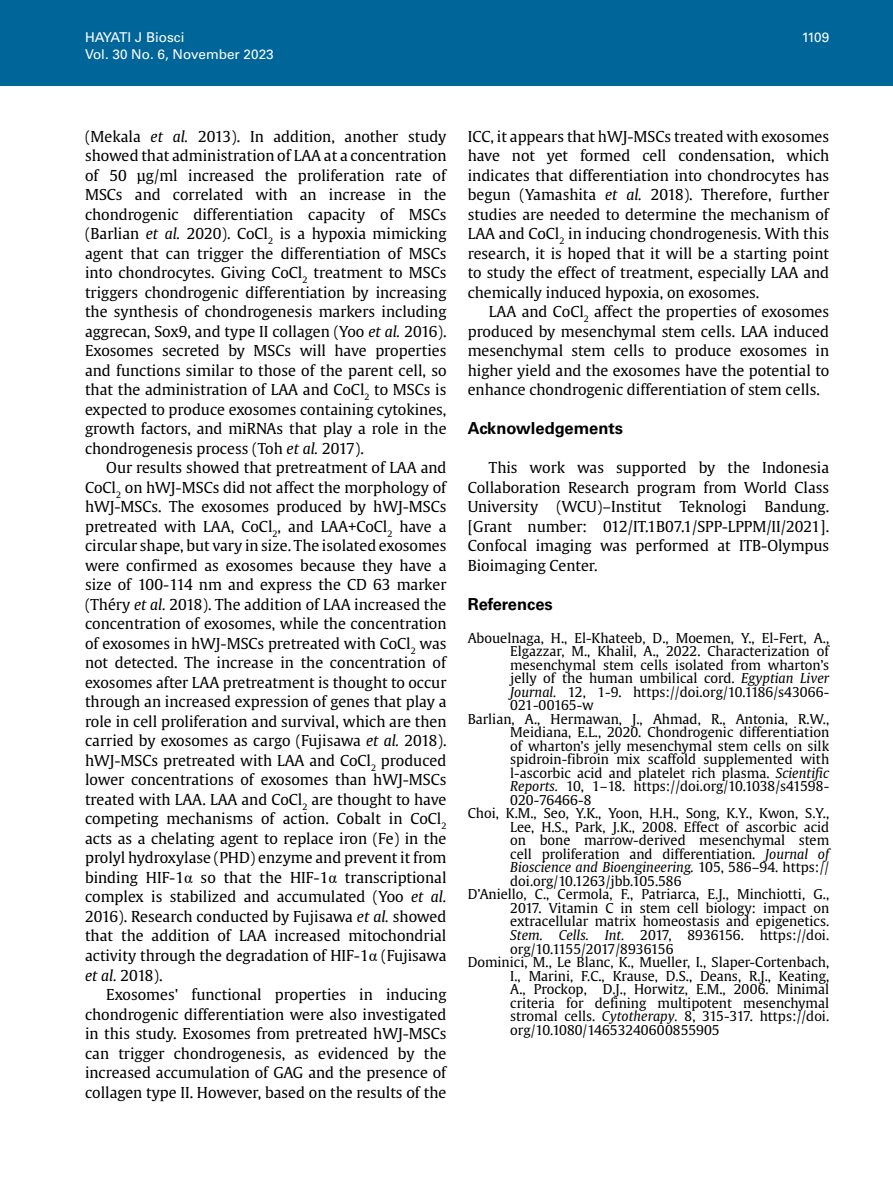
<style>
.page{position:relative;width:893px;height:1191px;background:#fff}
.page>*{position:absolute;margin:0;border:0;box-sizing:border-box;transform-origin:0 0}
.t1{font:700 16.5px "Univers LT Std";color:#000}
.t2{font:15px/19.5px "Gulliver";color:#000;text-align:justify}
.t3{font:13.5px "Gulliver";color:#000}
.t4{font:italic 13.5px "Gulliver";color:#000}
.t5{font:13.5px "Univers LT Std";color:#fff}
.s1{font-style:italic}
.s2{font-family:"Times New Roman";font-size:16.5px}
.s3{font-style:normal}
</style>
<div class="page">
<div style="left:0;top:0;width:893px;height:85px;background:#069"></div>
<p class="t5" style="left:85px;top:30px;width:101px">HAYATI J Biosci</p>
<p class="t5" style="left:802px;top:30px;width:29px">1109</p>
<p class="t5" style="left:85px;top:46px;width:190px">Vol. 30 No. 6, November 2023</p>
<p class="t2" style="left:85px;top:126px;width:363px">(Mekala <span class="s1">et al.</span> 2013). In addition, another study showed that administration of LAA at a concentration of 50 µg/ml increased the proliferation rate of MSCs and correlated with an increase in the chondrogenic differentiation capacity of MSCs (Barlian <span class="s1">et al.</span> 2020). CoCl<sub>2</sub> is a hypoxia mimicking agent that can trigger the differentiation of MSCs into chondrocytes. Giving CoCl<sub>2</sub> treatment to MSCs triggers chondrogenic differentiation by increasing the synthesis of chondrogenesis markers including aggrecan, Sox9, and type II collagen (Yoo <span class="s1">et al.</span> 2016).<br>Exosomes secreted by MSCs will have properties and functions similar to those of the parent cell, so that the administration of LAA and CoCl<sub>2</sub> to MSCs is expected to produce exosomes containing cytokines, growth factors, and miRNAs that play a role in the chondrogenesis process (Toh <span class="s1">et al.</span> 2017).</p>
<p class="t2" style="left:85px;top:458px;width:363px;text-indent:21px">Our results showed that pretreatment of LAA and CoCl<sub>2</sub> on hWJ-MSCs did not affect the morphology of hWJ-MSCs. The exosomes produced by hWJ-MSCs pretreated with LAA, CoCl<sub>2</sub>, and LAA+CoCl<sub>2</sub> have a circular shape, but vary in size. The isolated exosomes were confirmed as exosomes because they have a size of 100-114 nm and express the CD 63 marker (Théry <span class="s1">et al.</span> 2018). The addition of LAA increased the concentration of exosomes, while the concentration of exosomes in hWJ-MSCs pretreated with CoCl<sub>2</sub> was not detected. The increase in the concentration of exosomes after LAA pretreatment is thought to occur through an increased expression of genes that play a role in cell proliferation and survival, which are then carried by exosomes as cargo (Fujisawa <span class="s1">et al.</span> 2018). hWJ-MSCs pretreated with LAA and CoCl<sub>2</sub> produced lower concentrations of exosomes than hWJ-MSCs treated with LAA. LAA and CoCl<sub>2</sub> are thought to have competing mechanisms of action. Cobalt in CoCl<sub>2 </sub>acts as a chelating agent to replace iron (Fe) in the prolyl hydroxylase (PHD) enzyme and prevent it from binding HIF-1<span class="s2">α</span> so that the HIF-1<span class="s2">α</span> transcriptional complex is stabilized and accumulated (Yoo <span class="s1">et al.<br></span>2016). Research conducted by Fujisawa <span class="s1">et al.</span> showed that the addition of LAA increased mitochondrial activity through the degradation of HIF-1<span class="s2">α</span> (Fujisawa <span class="s1">et al.</span> 2018).</p>
<p class="t2" style="left:85px;top:984px;width:363px;text-indent:21px">Exosomes' functional properties in inducing chondrogenic differentiation were also investigated in this study. Exosomes from pretreated hWJ-MSCs can trigger chondrogenesis, as evidenced by the increased accumulation of GAG and the presence of collagen type II. However, based on the results of the</p>
<p class="t2" style="left:468px;top:126px;width:363px">ICC, it appears that hWJ-MSCs treated with exosomes have not yet formed cell condensation, which indicates that differentiation into chondrocytes has begun (Yamashita <span class="s1">et al.</span> 2018). Therefore, further studies are needed to determine the mechanism of LAA and CoCl<sub>2</sub> in inducing chondrogenesis. With this research, it is hoped that it will be a starting point to study the effect of treatment, especially LAA and chemically induced hypoxia, on exosomes.</p>
<p class="t2" style="left:468px;top:302px;width:363px;text-indent:21px">LAA and CoCl<sub>2</sub> affect the properties of exosomes produced by mesenchymal stem cells. LAA induced mesenchymal stem cells to produce exosomes in higher yield and the exosomes have the potential to enhance chondrogenic differentiation of stem cells.</p>
<p class="t1" style="left:468px;top:419px;width:157px">Acknowledgements</p>
<p class="t2" style="left:468px;top:458px;width:363px;text-indent:21px">This work was supported by the Indonesia Collaboration Research program from World Class University (WCU)–Institut Teknologi Bandung. [Grant number: 012/IT.1B07.1/SPP-LPPM/II/2021].<br>Confocal imaging was performed at ITB-Olympus Bioimaging Center.</p>
<p class="t1" style="left:468px;top:594px;width:87px">References</p>
<p class="t3" style="left:468px;top:629px;width:363px">Abouelnaga, H., El-Khateeb, D., Moemen, Y., El-Fert, A.,</p>
<p class="t3" style="left:510px;top:643px;width:320px">Elgazzar, M., Khalil, A., 2022. Characterization of</p>
<p class="t3" style="left:510px;top:656px;width:320px">mesenchymal stem cells isolated from wharton’s</p>
<p class="t3" style="left:510px;top:670px;width:320px">jelly of the human umbilical cord. <span class="s1">Egyptian Liver</span></p>
<p class="t3" style="left:510px;top:683px;width:320px"><span class="s1">Journal.</span> 12, 1-9. https://doi.org/10.1186/s43066-</p>
<p class="t3" style="left:510px;top:697px;width:85px">021-00165-w</p>
<p class="t3" style="left:468px;top:710px;width:363px">Barlian, A., Hermawan, J., Ahmad, R., Antonia, R.W.,</p>
<p class="t3" style="left:510px;top:724px;width:320px">Meidiana, E.L., 2020. Chondrogenic differentiation</p>
<p class="t3" style="left:510px;top:737px;width:320px">of wharton’s jelly mesenchymal stem cells on silk</p>
<p class="t3" style="left:510px;top:751px;width:320px">spidroin-fibroin mix scaffold supplemented with</p>
<p class="t3" style="left:510px;top:764px;width:320px">l-ascorbic acid and platelet rich plasma. <span class="s1">Scientific</span></p>
<p class="t3" style="left:510px;top:778px;width:320px"><span class="s1">Reports.</span> 10, 1–18. https://doi.org/10.1038/s41598-</p>
<p class="t3" style="left:510px;top:791px;width:83px">020-76466-8</p>
<p class="t3" style="left:468px;top:805px;width:363px">Choi, K.M., Seo, Y.K., Yoon, H.H., Song, K.Y., Kwon, S.Y.,</p>
<p class="t3" style="left:510px;top:818px;width:320px">Lee, H.S., Park, J.K., 2008. Effect of ascorbic acid</p>
<p class="t3" style="left:510px;top:832px;width:320px">on bone marrow-derived mesenchymal stem</p>
<p class="t3" style="left:510px;top:845px;width:320px">cell proliferation and differentiation. <span class="s1">Journal of</span></p>
<p class="t4" style="left:510px;top:859px;width:320px">Bioscience and Bioengineering. <span class="s3">105, 586–94. https://</span></p>
<p class="t3" style="left:510px;top:872px;width:173px">doi.org/10.1263/jbb.105.586</p>
<p class="t3" style="left:468px;top:886px;width:363px">D’Aniello, C., Cermola, F., Patriarca, E.J., Minchiotti, G.,</p>
<p class="t3" style="left:510px;top:899px;width:320px">2017. Vitamin C in stem cell biology: impact on</p>
<p class="t3" style="left:510px;top:913px;width:320px">extracellular matrix homeostasis and epigenetics.</p>
<p class="t3" style="left:510px;top:926px;width:320px"><span class="s1">Stem. Cells. Int.</span> 2017, 8936156. https://doi.</p>
<p class="t3" style="left:510px;top:940px;width:165px">org/10.1155/2017/8936156</p>
<p class="t3" style="left:468px;top:953px;width:363px">Dominici, M., Le Blanc, K., Mueller, I., Slaper-Cortenbach,</p>
<p class="t3" style="left:510px;top:967px;width:320px">I., Marini, F.C., Krause, D.S., Deans, R.J., Keating,</p>
<p class="t3" style="left:510px;top:980px;width:320px">A., Prockop, D.J., Horwitz, E.M., 2006. Minimal</p>
<p class="t3" style="left:510px;top:994px;width:320px">criteria for defining multipotent mesenchymal</p>
<p class="t3" style="left:510px;top:1007px;width:320px">stromal cells. <span class="s1">Cytotherapy.</span> 8, 315-317. https://doi.</p>
<p class="t3" style="left:510px;top:1021px;width:211px">org/10.1080/14653240600855905</p>
</div>
